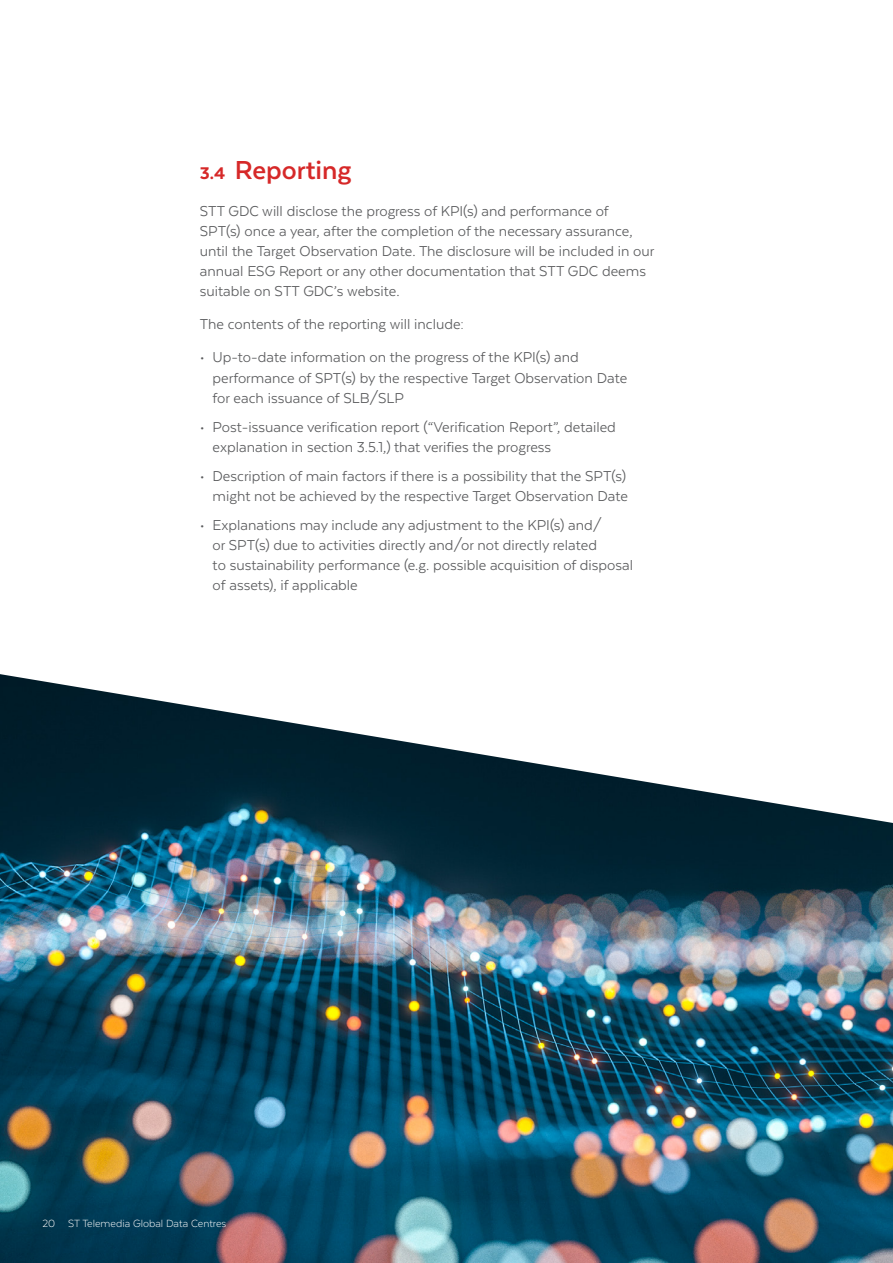
<style>
.page{position:relative;width:893px;height:1263px;background:#fff}
.page>*{position:absolute;margin:0;border:0;box-sizing:border-box;transform-origin:0 0}
.HEADER_3_span{font:700 30px "Texta";color:#d62828}
.BODY{font:16.5px/20.2px "Texta";color:#58595b}
.t1{font:300 12px "Texta";color:#fff}
.s1{font-weight:800;font-size:19.5px}
</style>
<div class="page">
<img style="left:0;top:674px;width:893px;height:589px">
<p class="HEADER_3_span" style="left:200px;top:155px;width:153px"><span class="s1">3.4</span> Reporting</p>
<p class="BODY" style="left:200px;top:201px;width:456px">STT GDC will disclose the progress of KPI(s) and performance of<br>SPT(s) once a year, after the completion of the necessary assurance, until the Target Observation Date. The disclosure will be included in our annual ESG Report or any other documentation that STT GDC deems suitable on STT GDC’s website.</p>
<p class="BODY" style="left:200px;top:314px;width:266px">The contents of the reporting will include:</p>
<p class="BODY" style="left:213px;top:347px;width:416px;text-indent:-13px">• Up-to-date information on the progress of the KPI(s) and performance of SPT(s) by the respective Target Observation Date for each issuance of SLB/SLP</p>
<p class="BODY" style="left:213px;top:416px;width:405px;text-indent:-13px">• Post-issuance verification report (“Verification Report”, detailed explanation in section 3.5.1,) that verifies the progress</p>
<p class="BODY" style="left:200px;top:465px;width:430px;text-align:right">• Description of main factors if there is a possibility that the SPT(s) might not be achieved by the respective Target Observation Date</p>
<p class="BODY" style="left:213px;top:514px;width:422px;text-indent:-13px">• Explanations may include any adjustment to the KPI(s) and/<br>or SPT(s) due to activities directly and/or not directly related<br>to sustainability performance (e.g. possible acquisition of disposal of assets), if applicable</p>
<p class="t1" style="left:43px;top:1217px;width:185px">20 ST Telemedia Global Data Centres</p>
</div>
